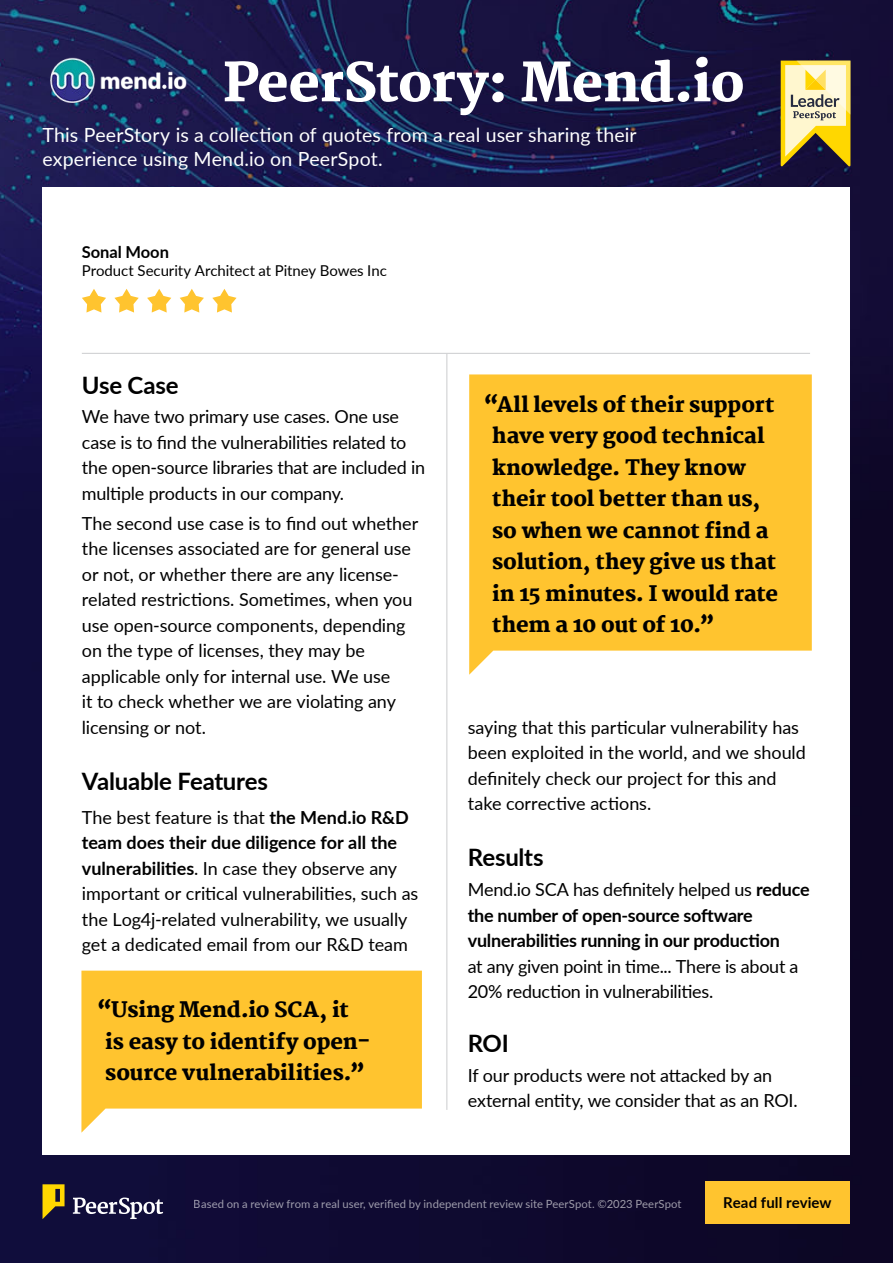
<style>
.page{position:relative;width:893px;height:1263px;background:#fff}
.page>*{position:absolute;margin:0;border:0;box-sizing:border-box;transform-origin:0 0}
.t1{font:800 52.5px "Martel";letter-spacing:-.02em;color:#fff}
.t2{font:700 24px "Lato";letter-spacing:-.01em;color:#000}
.t3{font:800 21px/31.5px "Martel";letter-spacing:-.005em;color:#000}
.t4{font:19.5px/24px "Lato";letter-spacing:.005em;color:#fff}
.t5{font:18px/25.5px "Lato";letter-spacing:-.005em;color:#000}
.t6{font:700 18px/25.5px "Lato";letter-spacing:-.015em;color:#000}
.t7{font:700 16.5px "Lato";letter-spacing:-.005em;color:#000}
.t8{font:15px "Lato";letter-spacing:-.005em;color:#000}
.t9{font:700 15px "Lato";letter-spacing:.005em;color:#000}
.t10{font:11.25px "Lato";letter-spacing:.01em;color:#fff}
.s1{font-weight:700}
.s2{font-weight:400}
</style>
<div class="page">
<img style="left:0;top:0;width:893px;height:1263px">
<div style="left:705px;top:1181px;width:145px;height:43px;background:#ffc42f"></div>
<svg style="left:73px;top:1197px;width:90px;height:22px"></svg>
<svg style="left:43px;top:1184px;width:22px;height:35px"></svg>
<div style="left:43px;top:187px;width:807px;height:967px;background:#fff"></div>
<hr style="left:446px;top:354px;width:1px;height:756px;background:#cbccce">
<hr style="left:82px;top:353px;width:728px;height:1px;background:#cbccce">
<svg style="left:469px;top:374px;width:343px;height:301px;background:#ffc83f"></svg>
<svg style="left:81px;top:971px;width:341px;height:162px;background:#ffcc4d"></svg>
<svg style="left:82px;top:289px;width:155px;height:24px"></svg>
<svg style="left:781px;top:61px;width:69px;height:106px;background:#cfbf78"></svg>
<img style="left:44px;top:57px;width:147px;height:45px">
<h1 class="t1" style="left:223px;top:56px;width:523px">PeerStory: Mend.io</h1>
<p class="t4" style="left:43px;top:123px;width:596px">This PeerStory is a collection of quotes from a real user sharing their experience using Mend.io on PeerSpot.</p>
<p class="t7" style="left:82px;top:245px;width:89px">Sonal Moon</p>
<p class="t8" style="left:82px;top:260px;width:307px">Product Security Architect at Pitney Bowes Inc</p>
<h2 class="t2" style="left:82px;top:376px;width:98px">Use Case</h2>
<p class="t5" style="left:82px;top:405px;width:345px">We have two primary use cases. One use case is to find the vulnerabilities related to the open-source libraries that are included in multiple products in our company.</p>
<p class="t5" style="left:82px;top:509px;width:338px">The second use case is to find out whether the licenses associated are for general use or not, or whether there are any license&shy;related restrictions. Sometimes, when you use open-source components, depending on the type of licenses, they may be applicable only for internal use. We use<br>it to check whether we are violating any licensing or not.</p>
<h2 class="t2" style="left:82px;top:772px;width:188px">Valuable Features</h2>
<p class="t5" style="left:82px;top:804px;width:338px">The best feature is that <span class="s1">the Mend.io R&amp;D team does their due diligence for all the vulnerabilities</span>. In case they observe any important or critical vulnerabilities, such as the Log4j-related vulnerability, we usually get a dedicated email from our R&amp;D team</p>
<p class="t3" style="left:105px;top:995px;width:267px;text-indent:-9px">“Using Mend.io SCA, it is easy to identify open&shy;source vulnerabilities.”</p>
<p class="t3" style="left:492px;top:390px;width:288px;text-indent:-9px">“All levels of their support have very good technical knowledge. They know their tool better than us, so when we cannot find a solution, they give us that in 15 minutes. I would rate them a 10 out of 10.”</p>
<p class="t5" style="left:468px;top:714px;width:340px">saying that this particular vulnerability has been exploited in the world, and we should definitely check our project for this and take corrective actions.</p>
<h2 class="t2" style="left:468px;top:848px;width:78px">Results</h2>
<p class="t6" style="left:468px;top:878px;width:343px"><span class="s2">Mend.io SCA has definitely helped us</span> reduce the number of open-source software vulnerabilities running in our production</p>
<p class="t5" style="left:468px;top:952px;width:332px">at any given point in time... There is about a<br>20% reduction in vulnerabilities.</p>
<h2 class="t2" style="left:468px;top:1034px;width:43px">ROI</h2>
<p class="t5" style="left:468px;top:1062px;width:332px">If our products were not attacked by an external entity, we consider that as an ROI.</p>
<p class="t10" style="left:194px;top:1196px;width:489px">Based on a review from a real user, verified by independent review site PeerSpot. ©2023 PeerSpot</p>
<p class="t9" style="left:723px;top:1197px;width:110px">Read full review</p>
</div>
